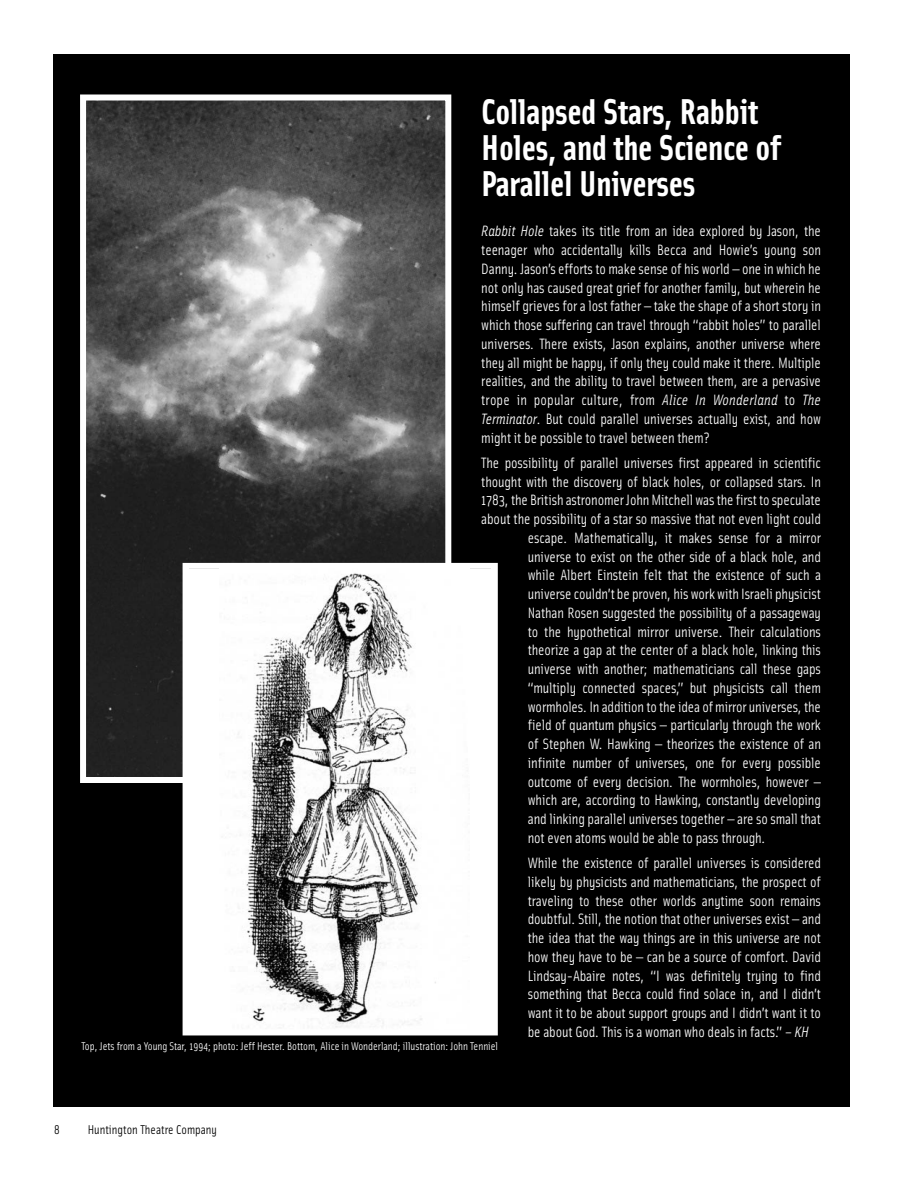
<style>
.page{position:relative;width:918px;height:1188px;background:#fff}
.page>*{position:absolute;margin:0;border:0;box-sizing:border-box;transform-origin:0 0}
.t1{font:700 36px/36px "Solex";letter-spacing:-.01em;color:#fff}
.t2{font:15px/18.8px "Solex";letter-spacing:-.01em;color:#fff;text-align:justify}
.t3{font:12.75px "Solex Regular Lining";color:#000}
.t4{font:11.25px "Solex";letter-spacing:-.005em;color:#fff}
.s1{font-style:italic}
</style>
<div class="page">
<div style="left:53px;top:54px;width:797px;height:1053px;background:#000"></div>
<img style="left:87px;top:101px;width:357px;height:675px">
<div style="left:80px;top:94px;width:371px;height:689px;border:6px solid #fff"></div>
<div style="left:189px;top:569px;width:303px;height:460px;background:#fff"></div>
<img style="left:238px;top:573px;width:198px;height:455px">
<div style="left:183px;top:563px;width:315px;height:472px;border:6px solid #fff"></div>
<h1 class="t1" style="left:481px;top:97px;width:301px">Collapsed Stars, Rabbit<br>Holes, and the Science of<br>Parallel Universes</h1>
<p class="t2" style="left:481px;top:223px;width:341px"><span class="s1">Rabbit Hole</span> takes its title from an idea explored by Jason, the teenager who accidentally kills Becca and Howie’s young son Danny. Jason’s efforts to make sense of his world — one in which he not only has caused great grief for another family, but wherein he himself grieves for a lost father — take the shape of a short story in which those suffering can travel through “rabbit holes” to parallel universes. There exists, Jason explains, another universe where they all might be happy, if only they could make it there. Multiple realities, and the ability to travel between them, are a pervasive trope in popular culture, from <span class="s1">Alice In Wonderland</span> to <span class="s1">The Terminator</span>. But could parallel universes actually exist, and how might it be possible to travel between them?</p>
<p class="t2" style="left:481px;top:454px;width:341px">The possibility of parallel universes first appeared in scientific</p>
<p class="t2" style="left:481px;top:473px;width:341px">thought with the discovery of black holes, or collapsed stars. In</p>
<p class="t2" style="left:481px;top:492px;width:341px">1783, the British astronomer John Mitchell was the first to speculate</p>
<p class="t2" style="left:481px;top:511px;width:341px">about the possibility of a star so massive that not even light could</p>
<p class="t2" style="left:528px;top:529px;width:295px">escape. Mathematically, it makes sense for a mirror</p>
<p class="t2" style="left:528px;top:548px;width:295px">universe to exist on the other side of a black hole, and</p>
<p class="t2" style="left:528px;top:567px;width:295px">while Albert Einstein felt that the existence of such a</p>
<p class="t2" style="left:528px;top:586px;width:295px">universe couldn’t be proven, his work with Israeli physicist</p>
<p class="t2" style="left:528px;top:604px;width:295px">Nathan Rosen suggested the possibility of a passageway</p>
<p class="t2" style="left:528px;top:623px;width:295px">to the hypothetical mirror universe. Their calculations</p>
<p class="t2" style="left:528px;top:642px;width:295px">theorize a gap at the center of a black hole, linking this</p>
<p class="t2" style="left:528px;top:661px;width:295px">universe with another; mathematicians call these gaps</p>
<p class="t2" style="left:528px;top:679px;width:295px">“multiply connected spaces,” but physicists call them</p>
<p class="t2" style="left:528px;top:698px;width:295px">wormholes. In addition to the idea of mirror universes, the</p>
<p class="t2" style="left:528px;top:717px;width:295px">field of quantum physics — particularly through the work</p>
<p class="t2" style="left:528px;top:736px;width:295px">of Stephen W. Hawking — theorizes the existence of an</p>
<p class="t2" style="left:528px;top:754px;width:295px">infinite number of universes, one for every possible</p>
<p class="t2" style="left:528px;top:773px;width:295px">outcome of every decision. The wormholes, however —</p>
<p class="t2" style="left:528px;top:792px;width:295px">which are, according to Hawking, constantly developing</p>
<p class="t2" style="left:528px;top:811px;width:295px">and linking parallel universes together — are so small that</p>
<p class="t2" style="left:528px;top:829px;width:239px">not even atoms would be able to pass through.</p>
<p class="t2" style="left:528px;top:855px;width:295px">While the existence of parallel universes is considered likely by physicists and mathematicians, the prospect of traveling to these other worlds anytime soon remains doubtful. Still, the notion that other universes exist — and the idea that the way things are in this universe are not how they have to be — can be a source of comfort. David Lindsay-Abaire notes, “I was definitely trying to find something that Becca could find solace in, and I didn’t want it to be about support groups and I didn’t want it to be about God. This is a woman who deals in facts.” <span class="s1">– KH</span></p>
<p class="t4" style="left:82px;top:1042px;width:418px">Top, Jets from a Young Star, 1994; photo: Jeff Hester. Bottom, Alice in Wonderland; illustration: John Tenniel</p>
<p class="t3" style="left:54px;top:1125px;width:7px">8</p>
<p class="t3" style="left:88px;top:1125px;width:131px">Huntington Theatre Company</p>
</div>
